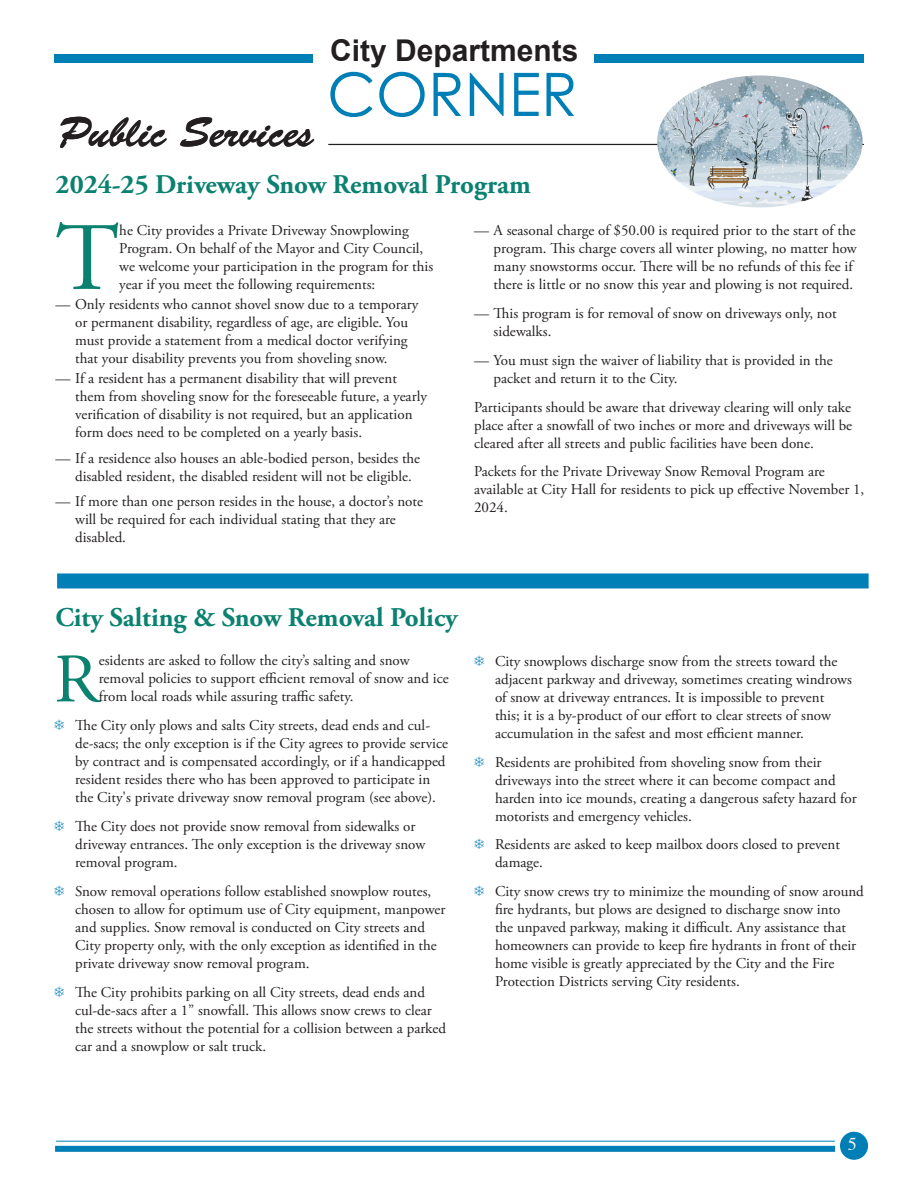
<style>
.page{position:relative;width:918px;height:1188px;background:#fff}
.page>*{position:absolute;margin:0;border:0;box-sizing:border-box;transform-origin:0 0}
.body{font:96.45px "Adobe Garamond Pro";color:#0b8170}
.body-2{font:69.3px "Adobe Garamond Pro";color:#0b8170}
.body-3{font:60px "Century Gothic";color:#007eb6}
.departments_corner{font:42px "Brush Script Std";color:#231f20}
.body-4{font:700 30px "Arial";color:#231f20}
.fyi_color_head{font:700 27px "Adobe Garamond Pro";color:#0b8170}
.heads_green{font:700 27px "Adobe Garamond Pro";color:#0b8170}
.t1{font:18px "Times";color:#fff}
.hang_inds{font:15px/18px "Adobe Garamond Pro";color:#231f20}
.hang_ind{font:15px/18px "Adobe Garamond Pro";color:#231f20}
.body-5{font:15px/18px "Adobe Garamond Pro";color:#231f20}
</style>
<div class="page">
<div style="left:54px;top:54px;width:810px;height:9px;background:#007eb6"></div>
<div style="left:840px;top:1132px;width:28px;height:28px;background:#007eb6;border-radius:50%"></div>
<div style="left:55px;top:1146px;width:780px;height:6px;background:#007eb6"></div>
<hr style="left:56px;top:1141px;width:779px;height:1px;background:#007eb6">
<div style="left:314px;top:45px;width:280px;height:30px;background:#fff"></div>
<hr style="left:328px;top:144px;width:536px;height:1px;background:#231f20">
<div style="left:57px;top:573px;width:812px;height:15px;background:#007eb6"></div>
<img style="left:657px;top:75px;width:206px;height:132px">
<p class="departments_corner" style="left:58px;top:109px;width:257px">Public Services</p>
<p class="body-4" style="left:330px;top:31px;width:250px">City Departments</p>
<p class="body-3" style="left:327px;top:58px;width:252px">CORNER</p>
<p class="fyi_color_head" style="left:56px;top:168px;width:477px">2024-25 Driveway Snow Removal Program</p>
<p class="body" style="left:56px;top:200px;width:65px">T</p>
<p class="body-5" style="left:119px;top:222px;width:316px">he City provides a Private Driveway Snowplowing Program. On behalf of the Mayor and City Council, we welcome your participation in the program for this year if you meet the following requirements:</p>
<p class="hang_ind" style="left:75px;top:296px;width:345px;text-indent:-20px">— Only residents who cannot shovel snow due to a temporary or permanent disability, regardless of age, are eligible. You must provide a statement from a medical doctor verifying that your disability prevents you from shoveling snow.</p>
<p class="hang_ind" style="left:75px;top:370px;width:353px;text-indent:-20px">— If a resident has a permanent disability that will prevent them from shoveling snow for the foreseeable future, a yearly verification of disability is not required, but an application form does need to be completed on a yearly basis.</p>
<p class="hang_ind" style="left:75px;top:450px;width:347px;text-indent:-20px">— If a residence also houses an able-bodied person, besides the disabled resident, the disabled resident will not be eligible.</p>
<p class="hang_ind" style="left:75px;top:493px;width:349px;text-indent:-20px">— If more than one person resides in the house, a doctor’s note will be required for each individual stating that they are disabled.</p>
<p class="hang_ind" style="left:494px;top:222px;width:365px;text-indent:-20px">— A seasonal charge of $50.00 is required prior to the start of the program. This charge covers all winter plowing, no matter how many snowstorms occur. There will be no refunds of this fee if there is little or no snow this year and plowing is not required.</p>
<p class="hang_ind" style="left:494px;top:305px;width:345px;text-indent:-20px">— This program is for removal of snow on driveways only, not sidewalks.</p>
<p class="hang_ind" style="left:494px;top:352px;width:341px;text-indent:-20px">— You must sign the waiver of liability that is provided in the packet and return it to the City.</p>
<p class="body-5" style="left:474px;top:398px;width:380px;text-align:justify">Participants should be aware that driveway clearing will only take place after a snowfall of two inches or more and driveways will be cleared after all streets and public facilities have been done.</p>
<p class="body-5" style="left:474px;top:463px;width:392px">Packets for the Private Driveway Snow Removal Program are available at City Hall for residents to pick up effective November 1,<br>2024.</p>
<p class="heads_green" style="left:56px;top:602px;width:404px">City Salting &amp; Snow Removal Policy</p>
<p class="body-5" style="left:99px;top:652px;width:351px">esidents are asked to follow the city’s salting and snow removal policies to support efficient removal of snow and ice from local roads while assuring traffic safety.</p>
<p class="hang_inds" style="left:75px;top:717px;width:374px">The City only plows and salts City streets, dead ends and cul&shy;de-sacs; the only exception is if the City agrees to provide service by contract and is compensated accordingly, or if a handicapped resident resides there who has been approved to participate in the City's private driveway snow removal program (see above).</p>
<p class="hang_inds" style="left:75px;top:818px;width:352px">The City does not provide snow removal from sidewalks or driveway entrances. The only exception is the driveway snow removal program.</p>
<p class="hang_inds" style="left:75px;top:883px;width:372px">Snow removal operations follow established snowplow routes, chosen to allow for optimum use of City equipment, manpower and supplies. Snow removal is conducted on City streets and City property only, with the only exception as identified in the private driveway snow removal program.</p>
<p class="hang_inds" style="left:75px;top:983px;width:372px">The City prohibits parking on all City streets, dead ends and cul-de-sacs after a 1” snowfall. This allows snow crews to clear the streets without the potential for a collision between a parked car and a snowplow or salt truck.</p>
<p class="body-2" style="left:54px;top:638px;width:46px">R</p>
<p class="hang_inds" style="left:495px;top:653px;width:359px">City snowplows discharge snow from the streets toward the adjacent parkway and driveway, sometimes creating windrows of snow at driveway entrances. It is impossible to prevent this; it is a by-product of our effort to clear streets of snow accumulation in the safest and most efficient manner.</p>
<p class="hang_inds" style="left:495px;top:753px;width:363px">Residents are prohibited from shoveling snow from their driveways into the street where it can become compact and harden into ice mounds, creating a dangerous safety hazard for motorists and emergency vehicles.</p>
<p class="hang_inds" style="left:495px;top:836px;width:347px">Residents are asked to keep mailbox doors closed to prevent damage.</p>
<p class="hang_inds" style="left:495px;top:883px;width:370px">City snow crews try to minimize the mounding of snow around fire hydrants, but plows are designed to discharge snow into<br>the unpaved parkway, making it difficult. Any assistance that homeowners can provide to keep fire hydrants in front of their home visible is greatly appreciated by the City and the Fire Protection Districts serving City residents.</p>
<p class="t1" style="left:848px;top:1128px;width:10px">5</p>
</div>
